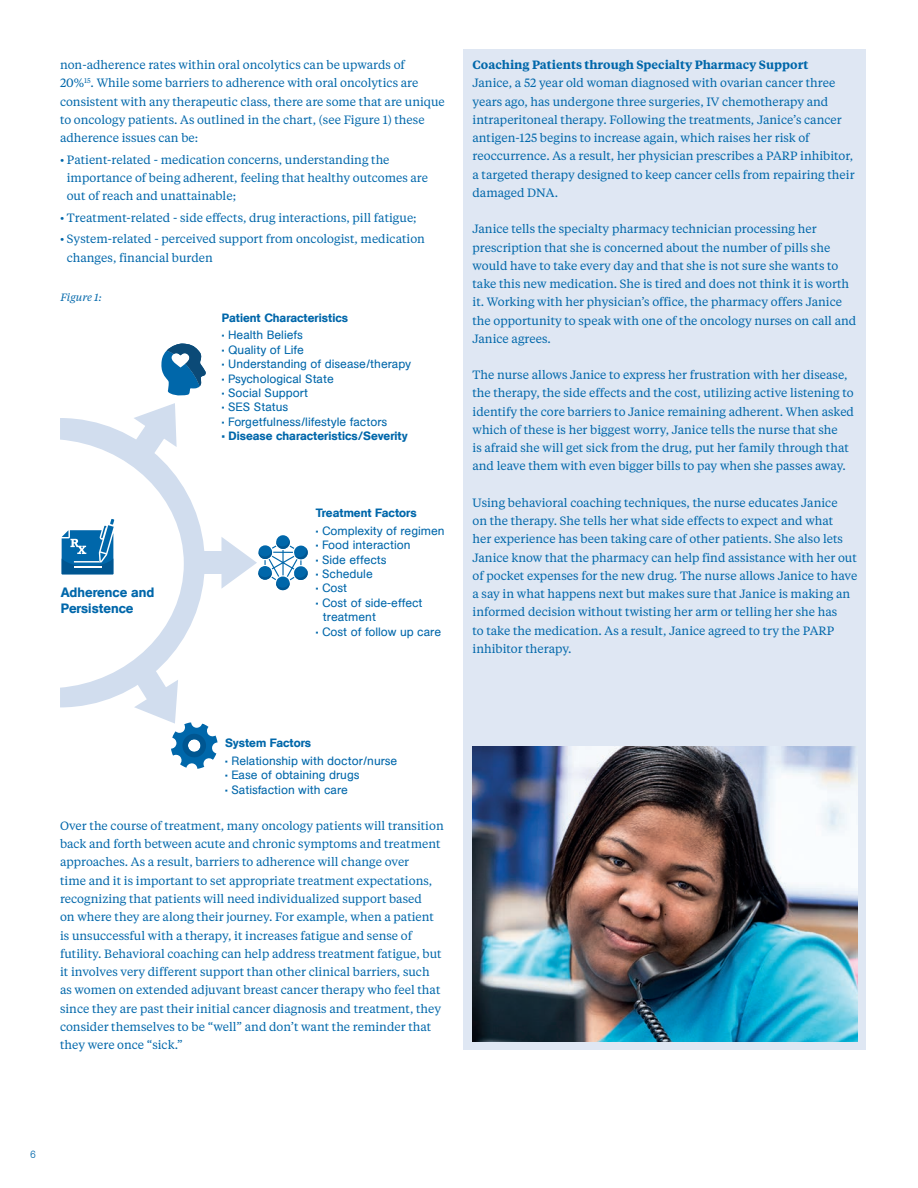
<style>
.page{position:relative;width:918px;height:1188px;background:#fff}
.page>*{position:absolute;margin:0;border:0;box-sizing:border-box;transform-origin:0 0}
.t1{font:500 13.5px/16.2px "AG Book Pro";color:#0067aa}
.t2{font:12px/18.3px "Tiempos Text";color:#0067aa}
.t3{font:12px/14.4px "AG Book Pro";color:#0067aa}
.t4{font:500 12px "AG Book Pro";color:#0067aa}
.t5{font:600 12px "Tiempos Text";color:#0067aa}
.t6{font:italic 10.5px "Tiempos Text";color:#0067aa}
.t7{font:300 10.5px "AG Book Pro";color:#0067aa}
</style>
<div class="page">
<div style="left:463px;top:50px;width:403px;height:1000px;background:#dfe7f3"></div>
<img style="left:472px;top:746px;width:385px;height:295px">
<svg style="left:161px;top:343px;width:45px;height:53px"></svg>
<svg style="left:60px;top:403px;width:248px;height:366px"></svg>
<p class="t2" style="left:60px;top:55px;width:386px">non-adherence rates within oral oncolytics can be upwards of<br>20%<sup>15</sup>. While some barriers to adherence with oral oncolytics are consistent with any therapeutic class, there are some that are unique to oncology patients. As outlined in the chart, (see Figure 1) these adherence issues can be:</p>
<p class="t2" style="left:67px;top:150px;width:363px;text-indent:-7px">• Patient-related - medication concerns, understanding the importance of being adherent, feeling that healthy outcomes are out of reach and unattainable;</p>
<p class="t2" style="left:60px;top:208px;width:358px">• Treatment-related - side effects, drug interactions, pill fatigue;</p>
<p class="t2" style="left:67px;top:229px;width:360px;text-indent:-7px">• System-related - perceived support from oncologist, medication changes, financial burden</p>
<p class="t6" style="left:60px;top:291px;width:43px">Figure 1:</p>
<p class="t1" style="left:61px;top:584px;width:95px">Adherence and<br>Persistence</p>
<p class="t4" style="left:222px;top:310px;width:128px">Patient Characteristics</p>
<p class="t3" style="left:222px;top:328px;width:82px">• Health Beliefs</p>
<p class="t3" style="left:222px;top:342px;width:84px">• Quality of Life</p>
<p class="t3" style="left:222px;top:357px;width:191px">• Understanding of disease/therapy</p>
<p class="t3" style="left:222px;top:371px;width:113px">• Psychological State</p>
<p class="t3" style="left:222px;top:385px;width:88px">• Social Support</p>
<p class="t3" style="left:222px;top:400px;width:68px">• SES Status</p>
<p class="t3" style="left:222px;top:414px;width:167px">• Forgetfulness/lifestyle factors</p>
<p class="t4" style="left:222px;top:428px;width:187px">• Disease characteristics/Severity</p>
<p class="t4" style="left:316px;top:505px;width:102px">Treatment Factors</p>
<p class="t3" style="left:316px;top:523px;width:130px">• Complexity of regimen</p>
<p class="t3" style="left:316px;top:538px;width:96px">• Food interaction</p>
<p class="t3" style="left:316px;top:552px;width:72px">• Side effects</p>
<p class="t3" style="left:316px;top:567px;width:58px">• Schedule</p>
<p class="t3" style="left:316px;top:581px;width:33px">• Cost</p>
<p class="t3" style="left:323px;top:595px;width:101px;text-indent:-7px">• Cost of side-effect treatment</p>
<p class="t3" style="left:316px;top:624px;width:127px">• Cost of follow up care</p>
<p class="t5" style="left:472px;top:56px;width:337px">Coaching Patients through Specialty Pharmacy Support</p>
<p class="t2" style="left:472px;top:74px;width:384px">Janice, a 52 year old woman diagnosed with ovarian cancer three years ago, has undergone three surgeries, IV chemotherapy and intraperitoneal therapy. Following the treatments, Janice’s cancer antigen-125 begins to increase again, which raises her risk of reoccurrence. As a result, her physician prescribes a PARP inhibitor, a targeted therapy designed to keep cancer cells from repairing their damaged DNA.</p>
<p class="t2" style="left:472px;top:219px;width:385px">Janice tells the specialty pharmacy technician processing her prescription that she is concerned about the number of pills she would have to take every day and that she is not sure she wants to take this new medication. She is tired and does not think it is worth it. Working with her physician’s office, the pharmacy offers Janice the opportunity to speak with one of the oncology nurses on call and Janice agrees.</p>
<p class="t2" style="left:472px;top:365px;width:383px">The nurse allows Janice to express her frustration with her disease, the therapy, the side effects and the cost, utilizing active listening to identify the core barriers to Janice remaining adherent. When asked which of these is her biggest worry, Janice tells the nurse that she<br>is afraid she will get sick from the drug, put her family through that and leave them with even bigger bills to pay when she passes away.</p>
<p class="t2" style="left:472px;top:493px;width:386px">Using behavioral coaching techniques, the nurse educates Janice<br>on the therapy. She tells her what side effects to expect and what<br>her experience has been taking care of other patients. She also lets Janice know that the pharmacy can help find assistance with her out of pocket expenses for the new drug. The nurse allows Janice to have a say in what happens next but makes sure that Janice is making an informed decision without twisting her arm or telling her she has<br>to take the medication. As a result, Janice agreed to try the PARP inhibitor therapy.</p>
<p class="t4" style="left:225px;top:735px;width:88px">System Factors</p>
<p class="t3" style="left:225px;top:753px;width:174px">• Relationship with doctor/nurse</p>
<p class="t3" style="left:225px;top:768px;width:136px">• Ease of obtaining drugs</p>
<p class="t3" style="left:225px;top:782px;width:124px">• Satisfaction with care</p>
<p class="t2" style="left:60px;top:816px;width:385px">Over the course of treatment, many oncology patients will transition back and forth between acute and chronic symptoms and treatment approaches. As a result, barriers to adherence will change over<br>time and it is important to set appropriate treatment expectations, recognizing that patients will need individualized support based<br>on where they are along their journey. For example, when a patient is unsuccessful with a therapy, it increases fatigue and sense of futility. Behavioral coaching can help address treatment fatigue, but it involves very different support than other clinical barriers, such as women on extended adjuvant breast cancer therapy who feel that since they are past their initial cancer diagnosis and treatment, they consider themselves to be “well” and don’t want the reminder that they were once “sick.”</p>
<p class="t7" style="left:30px;top:1147px;width:7px">6</p>
</div>
